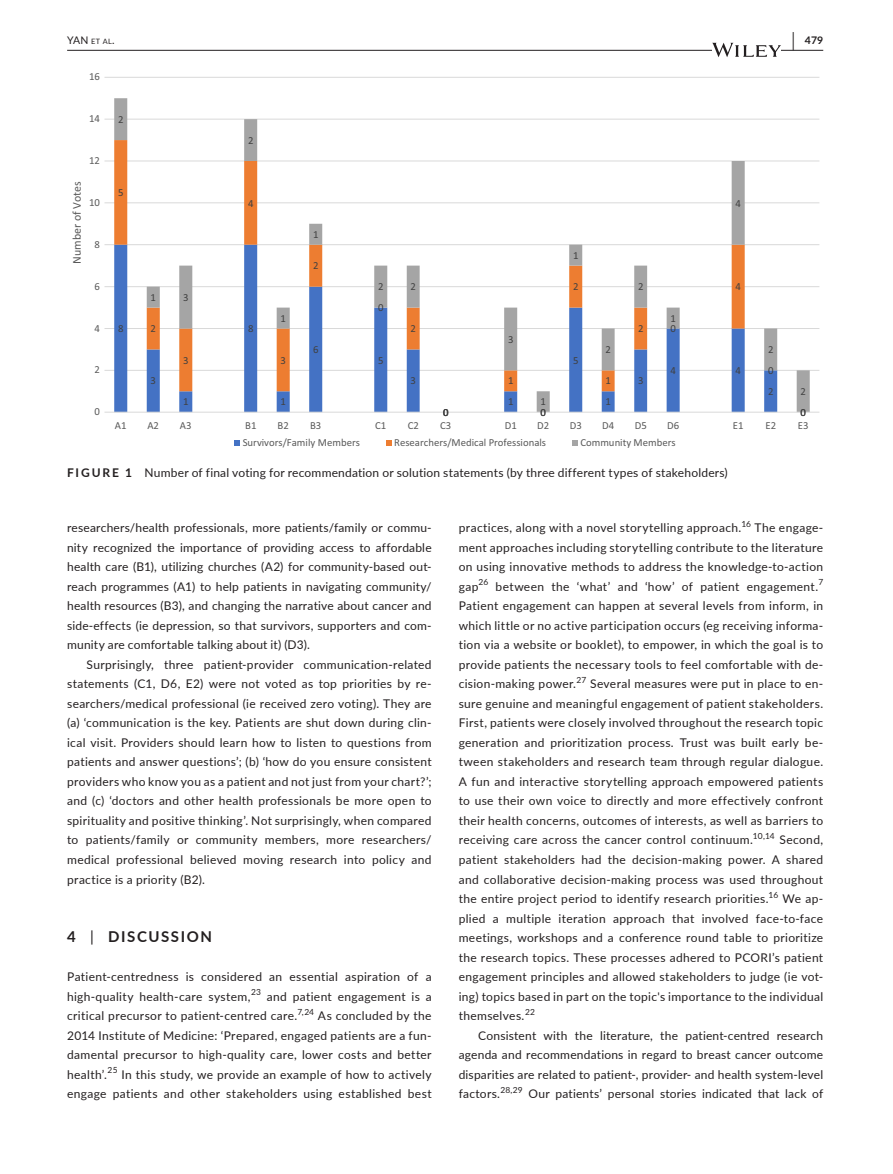
<style>
.page{position:relative;width:893px;height:1174px;background:#fff}
.page>*{position:absolute;margin:0;border:0;box-sizing:border-box;transform-origin:0 0}
.t1{font:700 19.5px "Lato";color:#231f20;scale:.48 1}
.t2{font:700 15px "Lato";letter-spacing:.11em;color:#231f20}
.t3{font:12px/19.5px "Lato";letter-spacing:.025em;color:#231f20;text-align:justify}
.t4{font:11.85px "Calibri";color:#595959}
.t5{font:10.8px "Calibri";color:#595959}
.t6{font:10.8px "Calibri";color:#404040}
.t7{font:10.5px "Lato";color:#231f20}
.t8{font:700 10.5px "Lato";color:#231f20}
.t9{font:8.4px "Lato";color:#231f20}
.s1{font-size:7.35px}
.s2{font-weight:700}
.s3{font-weight:400}
</style>
<div class="page">
<hr style="left:67px;top:50px;width:756px;height:1px;background:#231f20">
<svg style="left:712px;top:43px;width:69px;height:14px"></svg>
<hr style="left:104px;top:370px;width:715px;height:1px;background:#d9d9d9">
<hr style="left:104px;top:328px;width:715px;height:1px;background:#d9d9d9">
<hr style="left:104px;top:286px;width:715px;height:1px;background:#d9d9d9">
<hr style="left:104px;top:244px;width:715px;height:1px;background:#d9d9d9">
<hr style="left:104px;top:202px;width:715px;height:1px;background:#d9d9d9">
<hr style="left:104px;top:160px;width:715px;height:1px;background:#d9d9d9">
<hr style="left:104px;top:119px;width:715px;height:1px;background:#d9d9d9">
<hr style="left:104px;top:77px;width:715px;height:1px;background:#d9d9d9">
<svg style="left:114px;top:98px;width:696px;height:314px"></svg>
<hr style="left:104px;top:412px;width:715px;height:1px;background:#d9d9d9">
<svg style="left:234px;top:440px;width:6px;height:6px"></svg>
<svg style="left:386px;top:440px;width:6px;height:6px"></svg>
<svg style="left:572px;top:440px;width:6px;height:6px"></svg>
<h1 class="t1" style="left:792px;top:25px;width:7px">|</h1>
<p class="t7" style="left:67px;top:33px;width:49px">YAN <span class="s1">et al</span>.</p>
<p class="t8" style="left:805px;top:33px;width:20px">479</p>
<p class="t5" style="left:89px;top:70px;width:12px">16</p>
<p class="t5" style="left:89px;top:112px;width:12px">14</p>
<p class="t4" style="left:69px;top:264px;width:84px;rotate:-90deg">Number of Votes</p>
<p class="t5" style="left:89px;top:154px;width:12px">12</p>
<p class="t5" style="left:89px;top:195px;width:12px">10</p>
<p class="t5" style="left:95px;top:237px;width:7px">8</p>
<p class="t5" style="left:95px;top:279px;width:7px">6</p>
<p class="t5" style="left:95px;top:321px;width:7px">4</p>
<p class="t5" style="left:95px;top:363px;width:7px">2</p>
<p class="t5" style="left:95px;top:405px;width:7px">0</p>
<p class="t6" style="left:118px;top:112px;width:7px">2</p>
<p class="t6" style="left:118px;top:186px;width:7px">5</p>
<p class="t6" style="left:118px;top:322px;width:7px">8</p>
<p class="t6" style="left:151px;top:290px;width:7px">1</p>
<p class="t6" style="left:183px;top:290px;width:7px">3</p>
<p class="t6" style="left:151px;top:322px;width:7px">2</p>
<p class="t6" style="left:151px;top:374px;width:7px">3</p>
<p class="t6" style="left:183px;top:353px;width:7px">3</p>
<p class="t6" style="left:183px;top:395px;width:7px">1</p>
<p class="t6" style="left:248px;top:133px;width:7px">2</p>
<p class="t6" style="left:248px;top:196px;width:7px">4</p>
<p class="t6" style="left:248px;top:322px;width:7px">8</p>
<p class="t6" style="left:281px;top:311px;width:7px">1</p>
<p class="t6" style="left:281px;top:353px;width:7px">3</p>
<p class="t6" style="left:281px;top:395px;width:7px">1</p>
<p class="t6" style="left:313px;top:227px;width:7px">1</p>
<p class="t6" style="left:313px;top:259px;width:7px">2</p>
<p class="t6" style="left:313px;top:343px;width:7px">6</p>
<p class="t6" style="left:378px;top:280px;width:7px">2</p>
<p class="t6" style="left:411px;top:280px;width:7px">2</p>
<p class="t6" style="left:378px;top:301px;width:7px">0</p>
<p class="t6" style="left:378px;top:353px;width:7px">5</p>
<p class="t6" style="left:411px;top:322px;width:7px">2</p>
<p class="t6" style="left:411px;top:374px;width:7px">3</p>
<p class="t6" style="left:443px;top:405px;width:7px">0</p>
<p class="t6" style="left:508px;top:332px;width:7px">3</p>
<p class="t6" style="left:508px;top:374px;width:7px">1</p>
<p class="t6" style="left:508px;top:395px;width:7px">1</p>
<p class="t6" style="left:541px;top:395px;width:7px">1</p>
<p class="t6" style="left:541px;top:405px;width:7px">0</p>
<p class="t6" style="left:573px;top:248px;width:7px">1</p>
<p class="t6" style="left:573px;top:280px;width:7px">2</p>
<p class="t6" style="left:573px;top:353px;width:7px">5</p>
<p class="t6" style="left:736px;top:196px;width:7px">4</p>
<p class="t6" style="left:606px;top:343px;width:7px">2</p>
<p class="t6" style="left:606px;top:374px;width:7px">1</p>
<p class="t6" style="left:606px;top:395px;width:7px">1</p>
<p class="t6" style="left:638px;top:280px;width:7px">2</p>
<p class="t6" style="left:671px;top:311px;width:7px">1</p>
<p class="t6" style="left:638px;top:322px;width:7px">2</p>
<p class="t6" style="left:671px;top:322px;width:7px">0</p>
<p class="t6" style="left:735px;top:280px;width:7px">4</p>
<p class="t6" style="left:638px;top:374px;width:7px">3</p>
<p class="t6" style="left:671px;top:363px;width:7px">4</p>
<p class="t6" style="left:736px;top:363px;width:7px">4</p>
<p class="t6" style="left:768px;top:343px;width:7px">2</p>
<p class="t6" style="left:768px;top:363px;width:7px">0</p>
<p class="t6" style="left:768px;top:384px;width:7px">2</p>
<p class="t6" style="left:801px;top:384px;width:7px">2</p>
<p class="t6" style="left:801px;top:405px;width:7px">0</p>
<p class="t5" style="left:115px;top:418px;width:13px">A1</p>
<p class="t5" style="left:147px;top:418px;width:13px">A2</p>
<p class="t5" style="left:180px;top:418px;width:13px">A3</p>
<p class="t5" style="left:245px;top:418px;width:13px">B1</p>
<p class="t5" style="left:278px;top:418px;width:13px">B2</p>
<p class="t5" style="left:310px;top:418px;width:13px">B3</p>
<p class="t5" style="left:375px;top:418px;width:13px">C1</p>
<p class="t5" style="left:408px;top:418px;width:13px">C2</p>
<p class="t5" style="left:440px;top:418px;width:13px">C3</p>
<p class="t5" style="left:505px;top:418px;width:14px">D1</p>
<p class="t5" style="left:537px;top:418px;width:14px">D2</p>
<p class="t5" style="left:570px;top:418px;width:14px">D3</p>
<p class="t5" style="left:602px;top:418px;width:14px">D4</p>
<p class="t5" style="left:635px;top:418px;width:14px">D5</p>
<p class="t5" style="left:667px;top:418px;width:14px">D6</p>
<p class="t5" style="left:733px;top:418px;width:12px">E1</p>
<p class="t5" style="left:765px;top:418px;width:12px">E2</p>
<p class="t5" style="left:798px;top:418px;width:12px">E3</p>
<p class="t5" style="left:243px;top:436px;width:119px">Survivors/Family Members</p>
<p class="t5" style="left:394px;top:436px;width:153px">Researchers/Medical Professionals</p>
<p class="t5" style="left:580px;top:436px;width:97px">Community Members</p>
<p class="t3" style="left:67px;top:462px;width:662px"><span class="s2">FIGURE 1</span> Number of final voting for recommendation or solution statements (by three different types of stakeholders)</p>
<p class="t3" style="left:67px;top:518px;width:366px">researchers/health professionals, more patients/family or commu&shy;nity recognized the importance of providing access to affordable health care (B1), utilizing churches (A2) for community-based out&shy;reach programmes (A1) to help patients in navigating community/ health resources (B3), and changing the narrative about cancer and side-effects (ie depression, so that survivors, supporters and com&shy;munity are comfortable talking about it) (D3).</p>
<p class="t3" style="left:67px;top:654px;width:366px;text-indent:20px">Surprisingly, three patient-provider communication-related statements (C1, D6, E2) were not voted as top priorities by re&shy;searchers/medical professional (ie received zero voting). They are (a) ‘communication is the key. Patients are shut down during clin&shy;ical visit. Providers should learn how to listen to questions from patients and answer questions’; (b) ‘how do you ensure consistent providers who know you as a patient and not just from your chart?’; and (c) ‘doctors and other health professionals be more open to spirituality and positive thinking’. Not surprisingly, when compared to patients/family or community members, more researchers/ medical professional believed moving research into policy and practice is a priority (B2).</p>
<p class="t2" style="left:67px;top:925px;width:147px">4 <span class="s3">|</span> DISCUSSION</p>
<p class="t3" style="left:67px;top:966px;width:366px">Patient-centredness is considered an essential aspiration of a high-quality health-care system,<sup>23</sup> and patient engagement is a critical precursor to patient-centred care.<sup>7,24</sup> As concluded by the 2014 Institute of Medicine: ‘Prepared, engaged patients are a fun&shy;damental precursor to high-quality care, lower costs and better health’.<sup>25</sup> In this study, we provide an example of how to actively engage patients and other stakeholders using established best</p>
<p class="t3" style="left:459px;top:518px;width:284px">practices, along with a novel storytelling approach.</p>
<p class="t9" style="left:741px;top:518px;width:11px">16</p>
<p class="t3" style="left:459px;top:518px;width:366px;text-indent:296px">The engage&shy;ment approaches including storytelling contribute to the literature on using innovative methods to address the knowledge-to-action gap</p>
<p class="t9" style="left:478px;top:576px;width:11px">26</p>
<p class="t3" style="left:496px;top:576px;width:324px">between the ‘what’ and ‘how’ of patient engagement.</p>
<p class="t9" style="left:818px;top:576px;width:6px">7</p>
<p class="t3" style="left:459px;top:596px;width:366px">Patient engagement can happen at several levels from inform, in which little or no active participation occurs (eg receiving informa&shy;tion via a website or booklet), to empower, in which the goal is to provide patients the necessary tools to feel comfortable with de&shy;cision-making power.</p>
<p class="t9" style="left:576px;top:674px;width:11px">27</p>
<p class="t3" style="left:459px;top:674px;width:366px;text-indent:131px">Several measures were put in place to en&shy;sure genuine and meaningful engagement of patient stakeholders.<br>First, patients were closely involved throughout the research topic generation and prioritization process. Trust was built early be&shy;tween stakeholders and research team through regular dialogue.<br>A fun and interactive storytelling approach empowered patients to use their own voice to directly and more effectively confront their health concerns, outcomes of interests, as well as barriers to receiving care across the cancer control continuum.<sup>10,14</sup> Second, patient stakeholders had the decision-making power. A shared and collaborative decision-making process was used throughout the entire project period to identify research priorities.<sup>16</sup> We ap&shy;plied a multiple iteration approach that involved face-to-face meetings, workshops and a conference round table to prioritize the research topics. These processes adhered to PCORI’s patient engagement principles and allowed stakeholders to judge (ie vot&shy;ing) topics based in part on the topic's importance to the individual themselves.<sup>22</sup></p>
<p class="t3" style="left:459px;top:1025px;width:366px;text-indent:20px">Consistent with the literature, the patient-centred research agenda and recommendations in regard to breast cancer outcome disparities are related to patient-, provider- and health system-level factors.<sup>28,29</sup> Our patients’ personal stories indicated that lack of</p>
</div>
